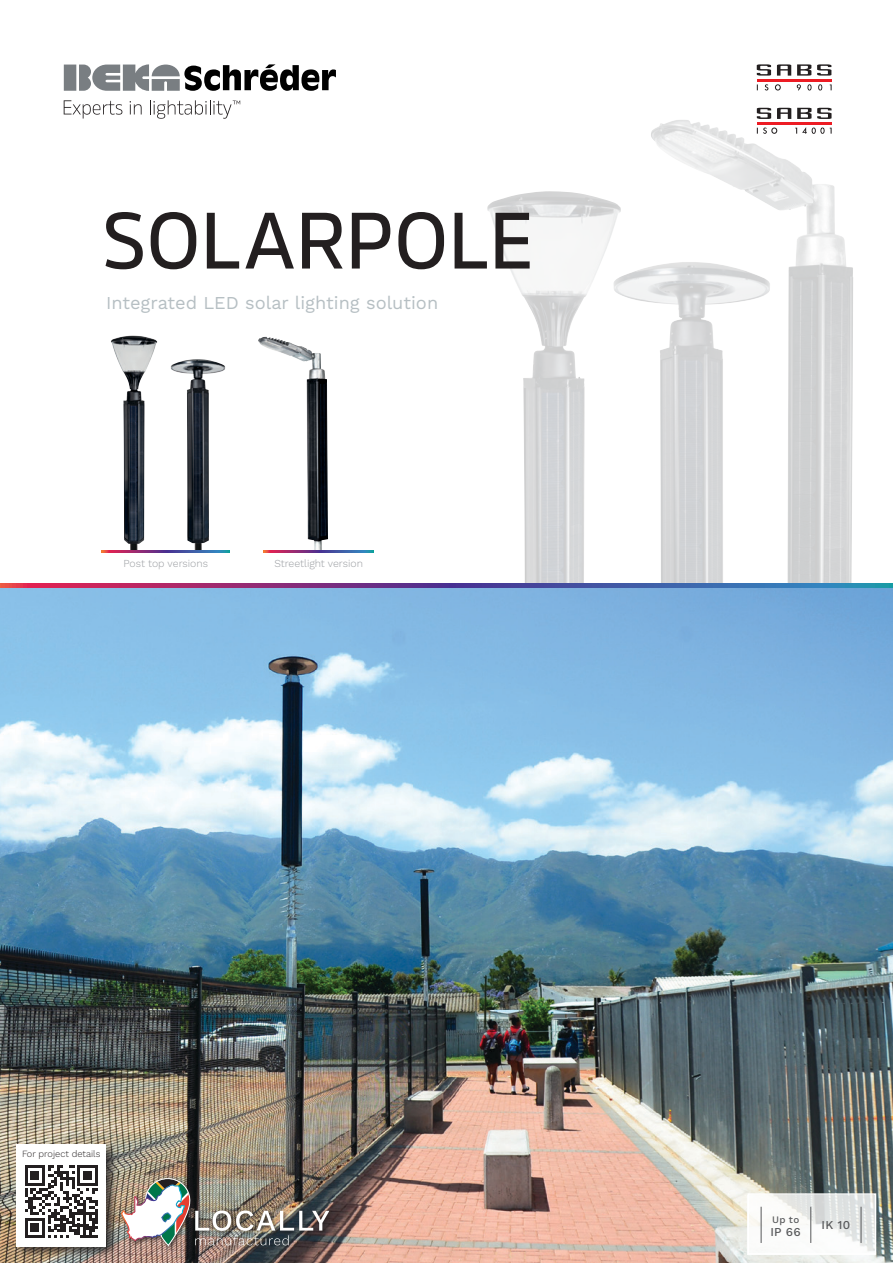
<style>
.page{position:relative;width:893px;height:1263px;background:#fff}
.page>*{position:absolute;margin:0;border:0;box-sizing:border-box;transform-origin:0 0}
.t1{font:500 79.65px "Rleud";color:#231f20}
.t2{font:18.15px "Work Sans";color:#b6bfc3}
.t3{font:500 11.85px "Work Sans";letter-spacing:.015em;color:#58595b}
.t4{font:300 10.5px "Work Sans";color:#989b9f}
.t5{font:500 9.75px "Work Sans";color:#58595b}
.t6{font:300 9.3px "Work Sans";color:#231f20}
</style>
<div class="page">
<img style="left:621px;top:267px;width:30px;height:35px">
<img style="left:487px;top:191px;width:134px;height:392px">
<img style="left:651px;top:120px;width:202px;height:463px">
<img style="left:0;top:587px;width:893px;height:676px">
<div style="left:64px;top:65px;width:12px;height:26px;background:#797e82"></div>
<svg style="left:79px;top:64px;width:257px;height:27px"></svg>
<svg style="left:64px;top:100px;width:58px;height:19px"></svg>
<svg style="left:130px;top:101px;width:12px;height:13px"></svg>
<svg style="left:150px;top:100px;width:90px;height:19px"></svg>
<hr style="left:757px;top:79px;width:75px;height:3px;background:#ed1c24">
<svg style="left:757px;top:64px;width:74px;height:12px"></svg>
<svg style="left:757px;top:84px;width:75px;height:7px"></svg>
<hr style="left:757px;top:122px;width:75px;height:3px;background:#ed1c24">
<svg style="left:757px;top:127px;width:75px;height:7px"></svg>
<svg style="left:757px;top:108px;width:74px;height:11px"></svg>
<svg style="left:0;top:583px;width:893px;height:4px;background:#6c478b"></svg>
<svg style="left:750px;top:1196px;width:123px;height:56px"></svg>
<div style="left:747px;top:1193px;width:129px;height:62px;border:2px solid #fff"></div>
<hr style="left:761px;top:1207px;width:1px;height:36px;background:#58595b">
<hr style="left:810px;top:1207px;width:1px;height:36px;background:#58595b">
<hr style="left:861px;top:1207px;width:1px;height:36px;background:#58595b">
<img style="left:258px;top:337px;width:70px;height:215px">
<svg style="left:264px;top:550px;width:110px;height:2px"></svg>
<div style="left:118px;top:1175px;width:217px;height:77px;background:#231f20;opacity:.75"></div>
<img style="left:121px;top:1178px;width:208px;height:68px">
<img style="left:192px;top:543px;width:11px;height:7px">
<img style="left:171px;top:359px;width:54px;height:184px">
<img style="left:130px;top:544px;width:8px;height:6px">
<img style="left:111px;top:336px;width:46px;height:208px">
<svg style="left:102px;top:550px;width:128px;height:2px"></svg>
<div style="left:15px;top:1142px;width:103px;height:117px;background:#231f20;opacity:.75"></div>
<div style="left:17px;top:1144px;width:89px;height:25px;background:#fff"></div>
<div style="left:17px;top:1157px;width:89px;height:89px;background:#fff"></div>
<svg style="left:25px;top:1165px;width:73px;height:73px"></svg>
<h1 class="t1" style="left:102px;top:187px;width:433px">SOLARPOLE</h1>
<p class="t2" style="left:106px;top:292px;width:334px">Integrated LED solar lighting solution</p>
<p class="t4" style="left:124px;top:557px;width:86px">Post top versions</p>
<p class="t4" style="left:274px;top:557px;width:90px">Streetlight version</p>
<p class="t6" style="left:22px;top:1148px;width:80px">For project details</p>
<p class="t5" style="left:772px;top:1214px;width:29px">Up to</p>
<p class="t3" style="left:770px;top:1225px;width:32px">IP 66</p>
<p class="t3" style="left:822px;top:1218px;width:30px">IK 10</p>
</div>
